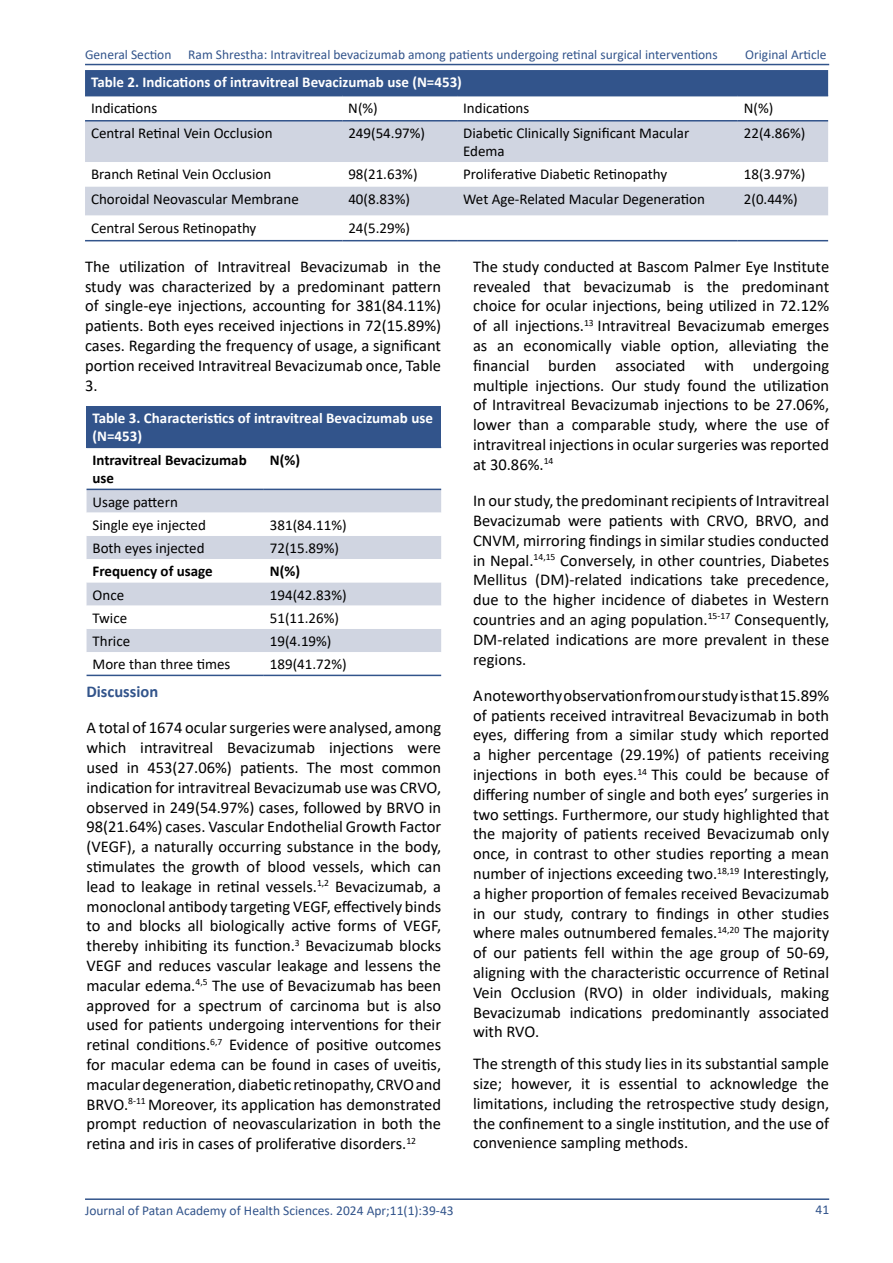
<style>
.page{position:relative;width:893px;height:1263px;background:#fff}
.page>*{position:absolute;margin:0;border:0;box-sizing:border-box;transform-origin:0 0}
.t1{font:16.5px/19.8px "Calibri";color:#000;text-align:justify}
.t2{font:700 16.5px "Calibri";color:#32548b}
.t3{font:15px/18px "Calibri";color:#000}
.t4{font:700 15px/18px "Calibri";color:#fff}
.t5{font:700 15px/18px "Calibri";color:#000}
.t6{font:13.5px "Calibri";color:#32548b}
</style>
<div class="page">
<hr style="left:85px;top:1198px;width:744px;height:2px;background:#32548b">
<hr style="left:85px;top:64px;width:744px;height:1px;background:#32548b">
<div style="left:85px;top:70px;width:743px;height:25px;background:#32548b"></div>
<div style="left:85px;top:122px;width:743px;height:40px;background:#d0d5e1"></div>
<svg style="left:85px;top:186px;width:743px;height:54px;fill:#d0d5e1"></svg>
<hr style="left:85px;top:95px;width:257px;height:1px;background:#32548b">
<hr style="left:342px;top:95px;width:115px;height:1px;background:#32548b">
<hr style="left:457px;top:95px;width:281px;height:1px;background:#32548b">
<hr style="left:738px;top:95px;width:90px;height:1px;background:#32548b">
<hr style="left:85px;top:120px;width:257px;height:2px;background:#32548b">
<hr style="left:342px;top:120px;width:115px;height:2px;background:#32548b">
<hr style="left:457px;top:120px;width:281px;height:2px;background:#32548b">
<hr style="left:738px;top:120px;width:90px;height:2px;background:#32548b">
<hr style="left:85px;top:240px;width:257px;height:1px;background:#32548b">
<hr style="left:342px;top:240px;width:115px;height:1px;background:#32548b">
<hr style="left:457px;top:240px;width:281px;height:1px;background:#32548b">
<hr style="left:738px;top:240px;width:90px;height:1px;background:#32548b">
<div style="left:87px;top:406px;width:354px;height:41px;background:#32548b"></div>
<svg style="left:87px;top:490px;width:354px;height:23px;background:#d0d5e1"></svg>
<svg style="left:87px;top:536px;width:354px;height:139px"></svg>
<hr style="left:87px;top:447px;width:177px;height:1px;background:#32548b">
<hr style="left:264px;top:447px;width:177px;height:1px;background:#32548b">
<hr style="left:87px;top:489px;width:177px;height:1px;background:#32548b">
<hr style="left:264px;top:489px;width:177px;height:1px;background:#32548b">
<hr style="left:87px;top:675px;width:177px;height:1px;background:#32548b">
<hr style="left:264px;top:675px;width:177px;height:1px;background:#32548b">
<p class="t6" style="left:85px;top:45px;width:88px">General Section</p>
<p class="t6" style="left:745px;top:45px;width:83px">Original Article</p>
<p class="t4" style="left:91px;top:73px;width:372px">Table 2. Indications of intravitreal Bevacizumab use (N=453)</p>
<p class="t3" style="left:91px;top:99px;width:68px">Indications</p>
<p class="t3" style="left:348px;top:99px;width:31px">N(%)</p>
<p class="t3" style="left:463px;top:99px;width:68px">Indications</p>
<p class="t3" style="left:744px;top:99px;width:31px">N(%)</p>
<p class="t3" style="left:91px;top:124px;width:183px">Central Retinal Vein Occlusion</p>
<p class="t3" style="left:348px;top:124px;width:78px">249(54.97%)</p>
<p class="t3" style="left:463px;top:124px;width:228px">Diabetic Clinically Significant Macular<br>Edema</p>
<p class="t3" style="left:744px;top:124px;width:63px">22(4.86%)</p>
<p class="t3" style="left:91px;top:165px;width:182px">Branch Retinal Vein Occlusion</p>
<p class="t3" style="left:348px;top:165px;width:71px">98(21.63%)</p>
<p class="t3" style="left:463px;top:165px;width:205px">Proliferative Diabetic Retinopathy</p>
<p class="t3" style="left:744px;top:165px;width:63px">18(3.97%)</p>
<p class="t3" style="left:91px;top:189px;width:209px">Choroidal Neovascular Membrane</p>
<p class="t3" style="left:348px;top:189px;width:63px">40(8.83%)</p>
<p class="t3" style="left:463px;top:189px;width:243px">Wet Age-Related Macular Degeneration</p>
<p class="t3" style="left:744px;top:189px;width:56px">2(0.44%)</p>
<p class="t3" style="left:91px;top:218px;width:167px">Central Serous Retinopathy</p>
<p class="t3" style="left:348px;top:218px;width:63px">24(5.29%)</p>
<p class="t1" style="left:85px;top:256px;width:358px">The utilization of Intravitreal Bevacizumab in the study was characterized by a predominant pattern of single-eye injections, accounting for 381(84.11%) patients. Both eyes received injections in 72(15.89%) cases. Regarding the frequency of usage, a significant portion received Intravitreal Bevacizumab once, Table</p>
<p class="t4" style="left:93px;top:409px;width:342px">Table 3. Characteristics of intravitreal Bevacizumab use (N=453)</p>
<p class="t5" style="left:93px;top:451px;width:156px">Intravitreal Bevacizumab use</p>
<p class="t5" style="left:270px;top:451px;width:32px">N(%)</p>
<p class="t3" style="left:93px;top:490px;width:115px;line-height:23.2px">Usage pattern<br>Single eye injected</p>
<p class="t6" style="left:188px;top:45px;width:531px">Ram Shrestha: Intravitreal bevacizumab among patients undergoing retinal surgical interventions</p>
<p class="t1" style="left:473px;top:256px;width:358px">The study conducted at Bascom Palmer Eye Institute revealed that bevacizumab is the predominant choice for ocular injections, being utilized in 72.12% of all injections.<sup>13</sup> Intravitreal Bevacizumab emerges as an economically viable option, alleviating the financial burden associated with undergoing multiple injections. Our study found the utilization of Intravitreal Bevacizumab injections to be 27.06%, lower than a comparable study, where the use of intravitreal injections in ocular surgeries was reported at 30.86%.<sup>14</sup></p>
<p class="t1" style="left:473px;top:490px;width:358px">In our study, the predominant recipients of Intravitreal Bevacizumab were patients with CRVO, BRVO, and CNVM, mirroring findings in similar studies conducted in Nepal.<sup>14,15</sup> Conversely, in other countries, Diabetes Mellitus (DM)-related indications take precedence, due to the higher incidence of diabetes in Western countries and an aging population.<sup>15-17</sup> Consequently, DM-related indications are more prevalent in these regions.</p>
<p class="t1" style="left:473px;top:685px;width:358px">A noteworthy observation from our study is that 15.89% of patients received intravitreal Bevacizumab in both eyes, differing from a similar study which reported a higher percentage (29.19%) of patients receiving injections in both eyes.<sup>14</sup> This could be because of differing number of single and both eyes’ surgeries in two settings. Furthermore, our study highlighted that the majority of patients received Bevacizumab only once, in contrast to other studies reporting a mean number of injections exceeding two.<sup>18,19</sup> Interestingly, a higher proportion of females received Bevacizumab in our study, contrary to findings in other studies where males outnumbered females.<sup>14,20</sup> The majority of our patients fell within the age group of 50-69, aligning with the characteristic occurrence of Retinal Vein Occlusion (RVO) in older individuals, making Bevacizumab indications predominantly associated with RVO.</p>
<p class="t1" style="left:473px;top:1053px;width:358px">The strength of this study lies in its substantial sample size; however, it is essential to acknowledge the limitations, including the retrospective study design, the confinement to a single institution, and the use of convenience sampling methods.</p>
<p class="t3" style="left:270px;top:515px;width:78px">381(84.11%)</p>
<p class="t3" style="left:93px;top:539px;width:113px">Both eyes injected</p>
<p class="t3" style="left:270px;top:539px;width:71px">72(15.89%)</p>
<p class="t5" style="left:93px;top:562px;width:122px">Frequency of usage</p>
<p class="t5" style="left:270px;top:562px;width:32px">N(%)</p>
<p class="t3" style="left:93px;top:585px;width:33px">Once</p>
<p class="t3" style="left:270px;top:585px;width:78px">194(42.83%)</p>
<p class="t3" style="left:93px;top:608px;width:36px">Twice</p>
<p class="t3" style="left:270px;top:608px;width:71px">51(11.26%)</p>
<p class="t3" style="left:93px;top:632px;width:39px">Thrice</p>
<p class="t3" style="left:270px;top:632px;width:63px">19(4.19%)</p>
<p class="t3" style="left:93px;top:655px;width:139px">More than three times</p>
<p class="t3" style="left:270px;top:655px;width:78px">189(41.72%)</p>
<p class="t2" style="left:86px;top:680px;width:73px">Discussion</p>
<p class="t1" style="left:86px;top:717px;width:356px">A total of 1674 ocular surgeries were analysed, among which intravitreal Bevacizumab injections were used in 453(27.06%) patients. The most common indication for intravitreal Bevacizumab use was CRVO, observed in 249(54.97%) cases, followed by BRVO in 98(21.64%) cases. Vascular Endothelial Growth Factor (VEGF), a naturally occurring substance in the body, stimulates the growth of blood vessels, which can lead to leakage in retinal vessels.<sup>1,2</sup> Bevacizumab, a monoclonal antibody targeting VEGF, effectively binds to and blocks all biologically active forms of VEGF, thereby inhibiting its function.<sup>3</sup> Bevacizumab blocks VEGF and reduces vascular leakage and lessens the macular edema.<sup>4,5</sup> The use of Bevacizumab has been approved for a spectrum of carcinoma but is also used for patients undergoing interventions for their retinal conditions.<sup>6,7</sup> Evidence of positive outcomes for macular edema can be found in cases of uveitis, macular degeneration, diabetic retinopathy, CRVO and BRVO.<sup>8-11</sup> Moreover, its application has demonstrated prompt reduction of neovascularization in both the retina and iris in cases of proliferative disorders.<sup>12</sup></p>
<p class="t6" style="left:85px;top:1201px;width:370px">Journal of Patan Academy of Health Sciences. 2024 Apr;11(1):39-43</p>
<p class="t6" style="left:815px;top:1200px;width:15px">41</p>
</div>
